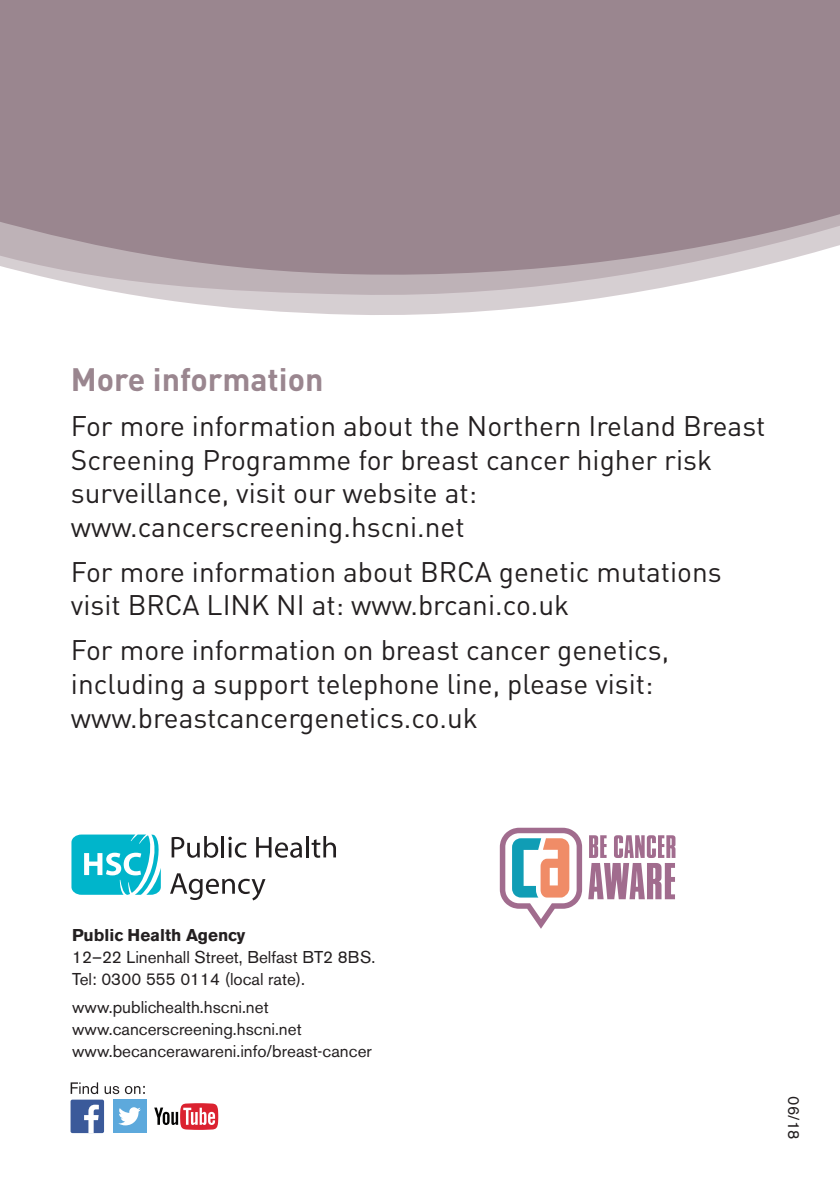
<style>
.page{position:relative;width:840px;height:1191px;background:#fff}
.page>*{position:absolute;margin:0;border:0;box-sizing:border-box;transform-origin:0 0}
.t1{font:700 32px "DIN";color:#9a868f}
.t2{font:28px/33.6px "DIN";color:#231f20}
.Body_Text{font:17px/22px "Akzidenz Grotesk BE";color:#231f20}
.Body_Text-2{font:16px "Akzidenz Grotesk BE";color:#231f20}
.s1{font-weight:700}
</style>
<div class="page">
<svg style="left:49px;top:278px;width:660px;height:37px"></svg>
<svg style="left:0;top:0;width:839px;height:278px;background:#9d8a93"></svg>
<svg style="left:71px;top:834px;width:90px;height:61px"></svg>
<svg style="left:171px;top:836px;width:47px;height:21px"></svg>
<hr style="left:221px;top:836px;width:3px;height:21px;background:#231f20">
<svg style="left:228px;top:836px;width:18px;height:21px"></svg>
<svg style="left:256px;top:837px;width:46px;height:20px"></svg>
<hr style="left:306px;top:836px;width:2px;height:21px;background:#231f20">
<svg style="left:311px;top:836px;width:25px;height:21px"></svg>
<svg style="left:170px;top:873px;width:95px;height:27px"></svg>
<svg style="left:70px;top:1082px;width:149px;height:52px"></svg>
<svg style="left:499px;top:827px;width:82px;height:101px"></svg>
<svg style="left:588px;top:835px;width:87px;height:64px"></svg>
<p class="t1" style="left:71px;top:358px;width:254px">More information</p>
<p class="t2" style="left:71px;top:408px;width:695px">For more information about the Northern Ireland Breast Screening Programme for breast cancer higher risk surveillance, visit our website at: www.cancerscreening.hscni.net</p>
<p class="t2" style="left:71px;top:554px;width:652px">For more information about BRCA genetic mutations visit BRCA LINK NI at: www.brcani.co.uk</p>
<p class="t2" style="left:71px;top:633px;width:599px">For more information on breast cancer genetics, including a support telephone line, please visit: www.breastcancergenetics.co.uk</p>
<p class="Body_Text" style="left:72px;top:924px;width:304px"><span class="s1">Public Health Agency<br></span>12–22 Linenhall Street, Belfast BT2 8BS.</p>
<p class="Body_Text" style="left:72px;top:968px;width:234px">Tel: 0300 555 0114 (local rate).</p>
<p class="Body_Text" style="left:72px;top:996px;width:301px">www.publichealth.hscni.net www.cancerscreening.hscni.net www.becancerawareni.info/breast-cancer</p>
<p class="Body_Text-2" style="left:802px;top:1096px;width:44px;rotate:90deg">06/18</p>
</div>
